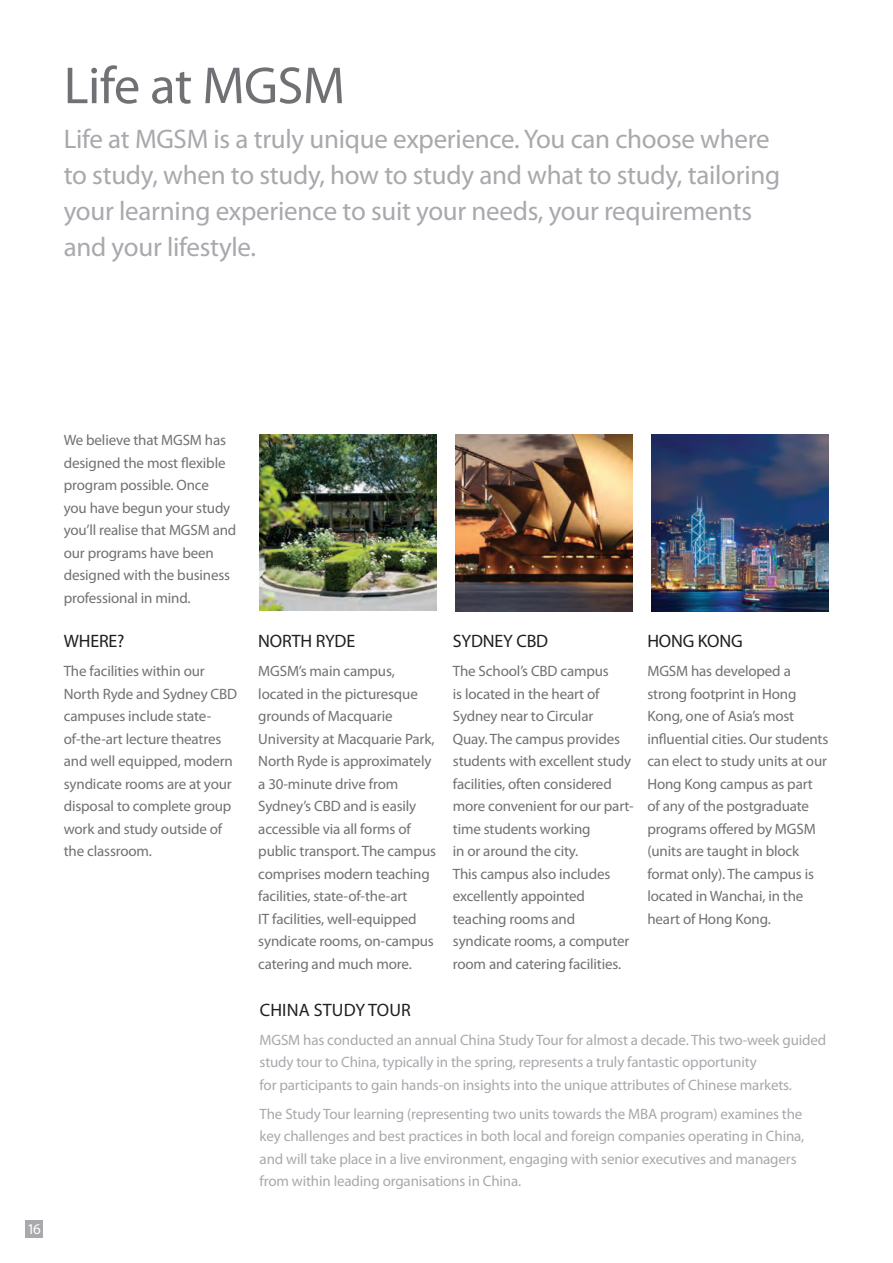
<style>
.page{position:relative;width:893px;height:1263px;background:#fff}
.page>*{position:absolute;margin:0;border:0;box-sizing:border-box;transform-origin:0 0}
.t1{font:52.5px "Myriad Pro";letter-spacing:-.01em;color:#717074}
.t2{font:27px/36px "Myriad Pro";letter-spacing:-.01em;color:#a8a9ad}
.t3{font:18px "Myriad Pro";letter-spacing:-.01em;color:#231f20}
.t4{font:15px/22.5px "Myriad Pro";letter-spacing:-.01em;color:#717074}
.t5{font:15px/22.5px "Myriad Pro";letter-spacing:-.01em;color:#a8a9ad}
.t6{font:15px "Myriad Pro";color:#fff}
</style>
<div class="page">
<div style="left:26px;top:1220px;width:17px;height:17px;background:#a8a9ad"></div>
<img style="left:260px;top:434px;width:177px;height:177px">
<img style="left:455px;top:434px;width:177px;height:177px">
<img style="left:651px;top:434px;width:177px;height:177px">
<h1 class="t1" style="left:64px;top:53px;width:283px">Life at MGSM</h1>
<h2 class="t2" style="left:64px;top:120px;width:718px">Life at MGSM is a truly unique experience. You can choose where to study, when to study, how to study and what to study, tailoring your learning experience to suit your needs, your requirements and your lifestyle.</h2>
<p class="t6" style="left:27px;top:1220px;width:15px">16</p>
<p class="t4" style="left:64px;top:428px;width:174px">We believe that MGSM has designed the most flexible program possible. Once<br>you have begun your study you’ll realise that MGSM and our programs have been designed with the business professional in mind.</p>
<p class="t3" style="left:64px;top:630px;width:62px">WHERE?</p>
<p class="t4" style="left:64px;top:659px;width:175px">The facilities within our<br>North Ryde and Sydney CBD campuses include state&shy;of-the-art lecture theatres and well equipped, modern syndicate rooms are at your disposal to complete group work and study outside of the classroom.</p>
<p class="t3" style="left:258px;top:630px;width:98px">NORTH RYDE</p>
<p class="t4" style="left:258px;top:659px;width:179px">MGSM’s main campus, located in the picturesque grounds of Macquarie<br>University at Macquarie Park,<br>North Ryde is approximately a 30-minute drive from<br>Sydney’s CBD and is easily accessible via all forms of public transport. The campus comprises modern teaching facilities, state-of-the-art<br>IT facilities, well-equipped syndicate rooms, on-campus catering and much more.</p>
<p class="t3" style="left:453px;top:630px;width:97px">SYDNEY CBD</p>
<p class="t4" style="left:453px;top:659px;width:182px">The School’s CBD campus<br>is located in the heart of<br>Sydney near to Circular<br>Quay. The campus provides students with excellent study facilities, often considered more convenient for our part&shy;time students working<br>in or around the city.<br>This campus also includes excellently appointed teaching rooms and syndicate rooms, a computer room and catering facilities.</p>
<p class="t3" style="left:647px;top:630px;width:97px">HONG KONG</p>
<p class="t4" style="left:647px;top:659px;width:182px">MGSM has developed a strong footprint in Hong<br>Kong, one of Asia’s most influential cities. Our students can elect to study units at our<br>Hong Kong campus as part of any of the postgraduate programs offered by MGSM (units are taught in block format only). The campus is located in Wanchai, in the heart of Hong Kong.</p>
<p class="t3" style="left:260px;top:999px;width:22px">China</p>
<p class="t3" style="left:314px;top:999px;width:21px">Study</p>
<p class="t3" style="left:368px;top:999px;width:21px">Tour</p>
<p class="t5" style="left:260px;top:1028px;width:568px">MGSM has conducted an annual China Study Tour for almost a decade. This two-week guided study tour to China, typically in the spring, represents a truly fantastic opportunity<br>for participants to gain hands-on insights into the unique attributes of Chinese markets.</p>
<p class="t5" style="left:260px;top:1102px;width:546px">The Study Tour learning (representing two units towards the MBA program) examines the key challenges and best practices in both local and foreign companies operating in China, and will take place in a live environment, engaging with senior executives and managers from within leading organisations in China.</p>
</div>
